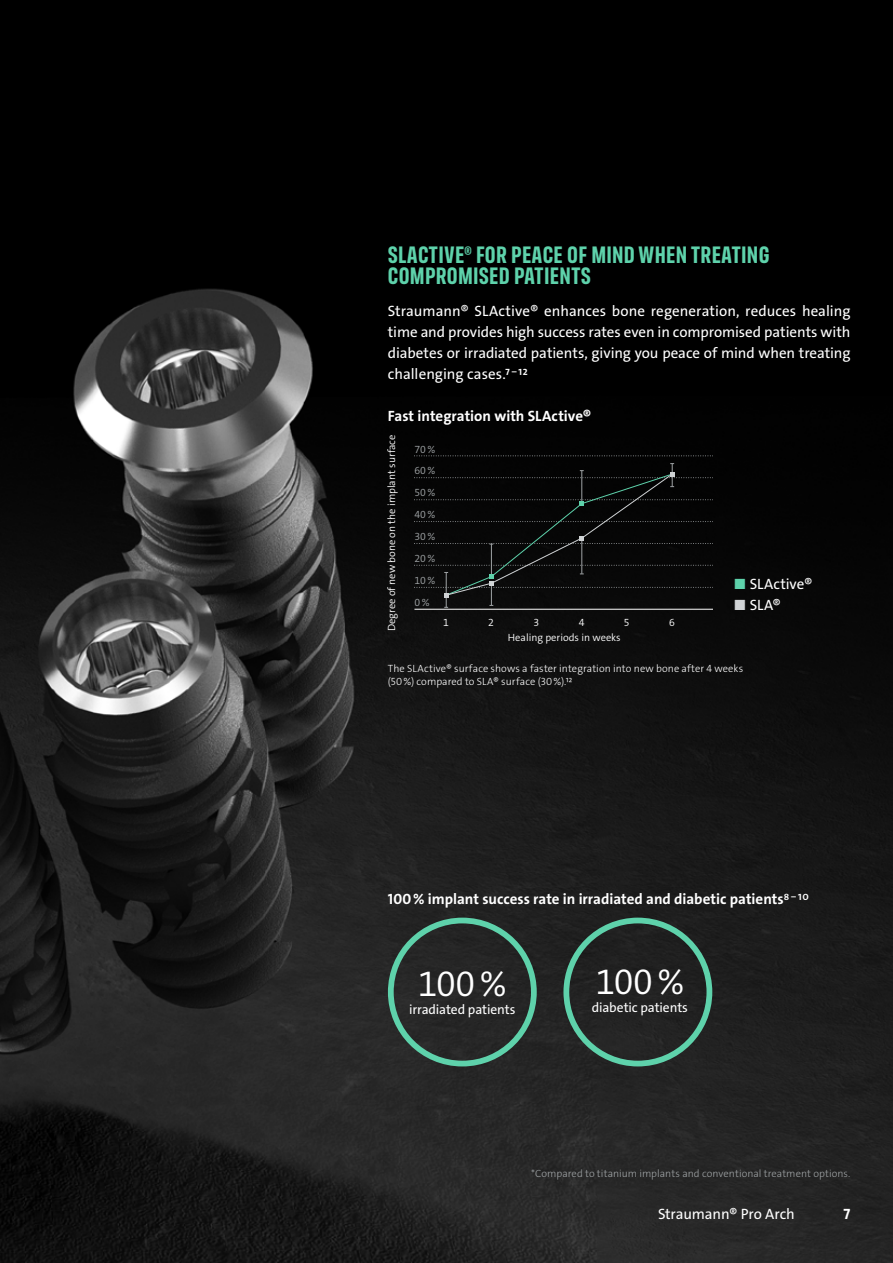
<style>
.page{position:relative;width:893px;height:1263px;background:#fff}
.page>*{position:absolute;margin:0;border:0;box-sizing:border-box;transform-origin:0 0}
.t1{font:36px "The Sans LP4 Se Lig";letter-spacing:-.025em;color:#fff}
.Subheading{font:700 24px/21px "FS Industrie Cd";letter-spacing:.01em;color:#5ed2ab}
.Copy{font:15px/21px "The Sans LP5 Plain";letter-spacing:-.005em;color:#fff;text-align:justify}
.Copy_Title{font:15px "The Sans LP7 Bld";color:#fff}
.Copy-2{font:13.5px "The Sans LP5 Plain";letter-spacing:-.01em;color:#fff}
.t2{font:10.5px/13.5px "The Sans LP3 Lig";letter-spacing:.01em;color:#fff}
.t3{font:10.5px "The Sans LP4 Se Lig";color:#fff}
.t4{font:10.5px "The Sans LP3 Lig";letter-spacing:.005em;color:#9fa3a5}
.t5{font:10.5px "The Sans LP4 Se Lig";color:#9fa3a5}
.s1{color:#5ed2ab}
.s2{color:#d0d3d5}
.s3{font-family:"The Sans LP5 Plain"}
</style>
<div class="page">
<img style="left:0;top:0;width:893px;height:1263px">
<svg style="left:414px;top:455px;width:298px;height:1px"></svg>
<hr style="left:414px;top:609px;width:298px;height:1px;background:#fff">
<svg style="left:414px;top:463px;width:298px;height:145px;background:#0b0b0b"></svg>
<svg style="left:388px;top:918px;width:149px;height:148px;background:#2c3935"></svg>
<svg style="left:563px;top:918px;width:149px;height:148px;background:#283531"></svg>
<p class="Subheading" style="left:388px;top:244px;width:383px">SLACTIVE® FOR PEACE OF MIND WHEN TREATING<br>COMPROMISED PATIENTS</p>
<p class="Copy" style="left:388px;top:300px;width:464px">Straumann® SLActive® enhances bone regeneration, reduces healing time and provides high success rates even in compromised patients with diabetes or irradiated patients, giving you peace of mind when treating challenging cases.⁷-¹²</p>
<p class="Copy_Title" style="left:388px;top:406px;width:205px">Fast integration with SLActive®</p>
<p class="t3" style="left:385px;top:631px;width:198px;rotate:-90deg">Degree of new bone on the implant surface</p>
<p class="t5" style="left:414px;top:442px;width:22px">70%</p>
<p class="t5" style="left:414px;top:464px;width:22px">60%</p>
<p class="t5" style="left:414px;top:486px;width:22px">50%</p>
<p class="t5" style="left:414px;top:508px;width:22px">40%</p>
<p class="t5" style="left:414px;top:530px;width:22px">30%</p>
<p class="t5" style="left:414px;top:552px;width:22px">20%</p>
<p class="t5" style="left:414px;top:574px;width:22px">10%</p>
<p class="t5" style="left:414px;top:595px;width:17px">0%</p>
<p class="t3" style="left:443px;top:616px;width:7px">1</p>
<p class="t3" style="left:488px;top:616px;width:7px">2</p>
<p class="t3" style="left:534px;top:616px;width:7px">3</p>
<p class="t3" style="left:579px;top:616px;width:7px">4</p>
<p class="t3" style="left:624px;top:616px;width:7px">5</p>
<p class="t3" style="left:669px;top:616px;width:7px">6</p>
<p class="t3" style="left:508px;top:631px;width:114px">Healing periods in weeks</p>
<p class="Copy" style="left:733px;top:573px;width:81px"><span class="s1">■</span> SLActive®</p>
<p class="Copy" style="left:733px;top:594px;width:49px"><span class="s2">■</span> SLA®</p>
<p class="t2" style="left:388px;top:661px;width:357px">The SLActive® surface shows a faster integration into new bone after 4 weeks (50%) compared to SLA® surface (30%).¹²</p>
<p class="Copy_Title" style="left:388px;top:889px;width:422px">100% implant success rate in irradiated and diabetic patients<span class="s3">⁸-¹⁰</span></p>
<p class="t1" style="left:418px;top:961px;width:90px">100%</p>
<p class="Copy-2" style="left:409px;top:1001px;width:108px">irradiated patients</p>
<p class="t1" style="left:596px;top:959px;width:90px">100%</p>
<p class="Copy-2" style="left:592px;top:999px;width:98px">diabetic patients</p>
<p class="t4" style="left:531px;top:1166px;width:321px">*Compared to titanium implants and conventional treatment options.</p>
<p class="Copy" style="left:658px;top:1203px;width:138px">Straumann® Pro Arch</p>
<p class="Copy_Title" style="left:844px;top:1204px;width:8px">7</p>
</div>
